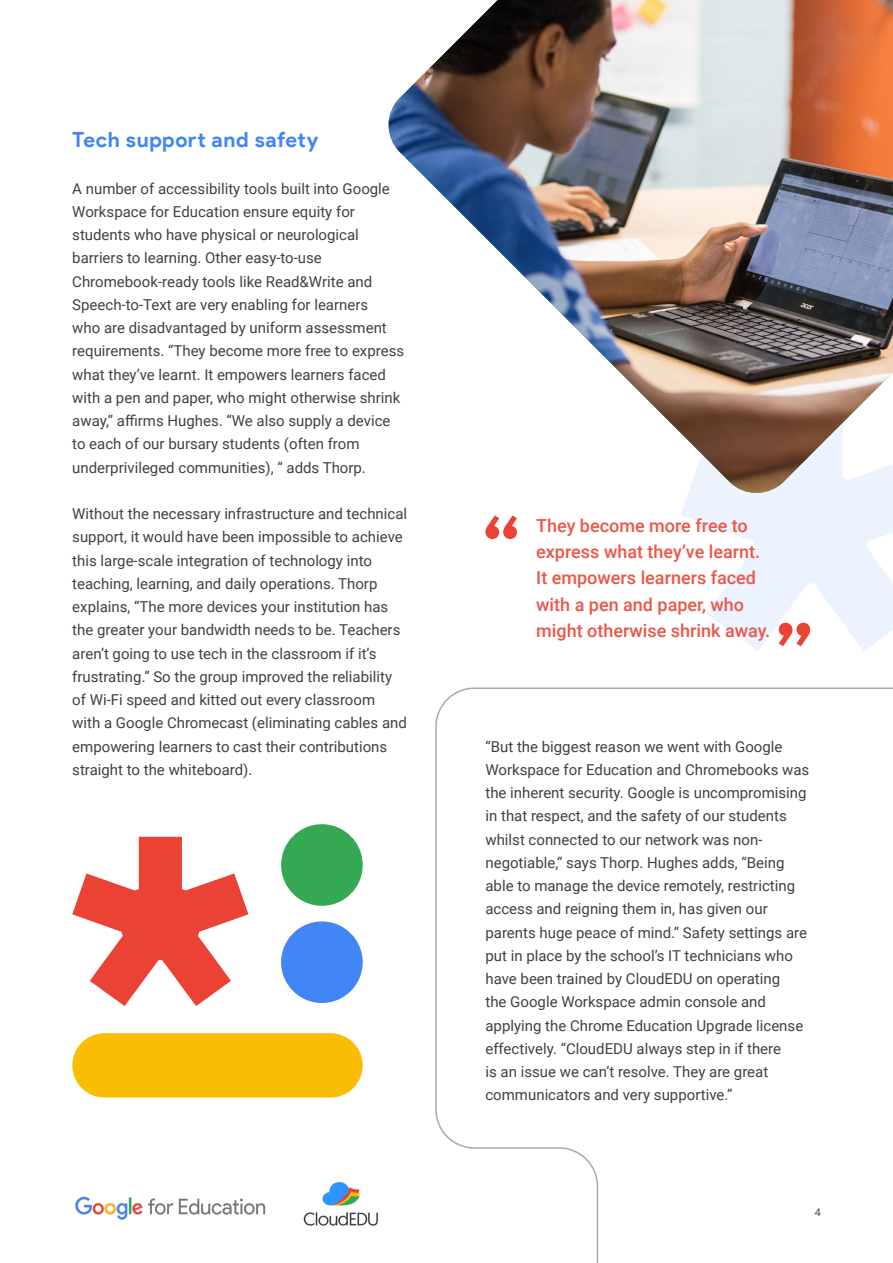
<style>
.page{position:relative;width:893px;height:1263px;background:#fff}
.page>*{position:absolute;margin:0;border:0;box-sizing:border-box;transform-origin:0 0}
.t1{font:700 21px "Product Sans";letter-spacing:.03em;color:#4285f4}
.t2{font:500 18px/26.2px "Roboto";color:#ec5649}
.t3{font:15px/23.2px "Roboto";color:#414042}
.t4{font:10.5px "Noto Sans";color:#414042}
</style>
<div class="page">
<img style="left:75px;top:1197px;width:190px;height:23px">
<img style="left:303px;top:1182px;width:75px;height:44px">
<svg style="left:681px;top:497px;width:212px;height:154px;fill:#ecf3fe"></svg>
<svg style="left:435px;top:687px;width:458px;height:576px"></svg>
<svg style="left:485px;top:515px;width:32px;height:24px"></svg>
<div style="left:281px;top:921px;width:82px;height:82px;background:#4285f4;border-radius:50%"></div>
<div style="left:281px;top:824px;width:82px;height:82px;background:#34a853;border-radius:50%"></div>
<div style="left:72px;top:1033px;width:291px;height:64px;background:#fbbc04;border-radius:32px"></div>
<svg style="left:72px;top:837px;width:176px;height:169px"></svg>
<img style="left:388px;top:0;width:505px;height:497px">
<svg style="left:779px;top:623px;width:31px;height:23px"></svg>
<h1 class="t1" style="left:72px;top:127px;width:248px">Tech support and safety</h1>
<p class="t3" style="left:72px;top:176px;width:333px">A number of accessibility tools built into Google Workspace for Education ensure equity for students who have physical or neurological barriers to learning. Other easy-to-use Chromebook-ready tools like Read&amp;Write and Speech-to-Text are very enabling for learners<br>who are disadvantaged by uniform assessment requirements. “They become more free to express what they’ve learnt. It empowers learners faced with a pen and paper, who might otherwise shrink away,” affirms Hughes. “We also supply a device to each of our bursary students (often from underprivileged communities), “ adds Thorp.</p>
<p class="t3" style="left:72px;top:501px;width:336px">Without the necessary infrastructure and technical support, it would have been impossible to achieve this large-scale integration of technology into teaching, learning, and daily operations. Thorp explains, “The more devices your institution has the greater your bandwidth needs to be. Teachers aren’t going to use tech in the classroom if it’s frustrating.” So the group improved the reliability of Wi-Fi speed and kitted out every classroom<br>with a Google Chromecast (eliminating cables and empowering learners to cast their contributions straight to the whiteboard).</p>
<p class="t2" style="left:536px;top:512px;width:235px">They become more free to express what they’ve learnt.<br>It empowers learners faced with a pen and paper, who might otherwise shrink away.</p>
<p class="t3" style="left:485px;top:734px;width:325px">“But the biggest reason we went with Google Workspace for Education and Chromebooks was the inherent security. Google is uncompromising in that respect, and the safety of our students whilst connected to our network was non&shy;negotiable,” says Thorp. Hughes adds, “Being able to manage the device remotely, restricting access and reigning them in, has given our parents huge peace of mind.” Safety settings are put in place by the school’s IT technicians who have been trained by CloudEDU on operating<br>the Google Workspace admin console and applying the Chrome Education Upgrade license effectively. “CloudEDU always step in if there<br>is an issue we can’t resolve. They are great communicators and very supportive.”</p>
<p class="t4" style="left:815px;top:1206px;width:8px">4</p>
</div>
